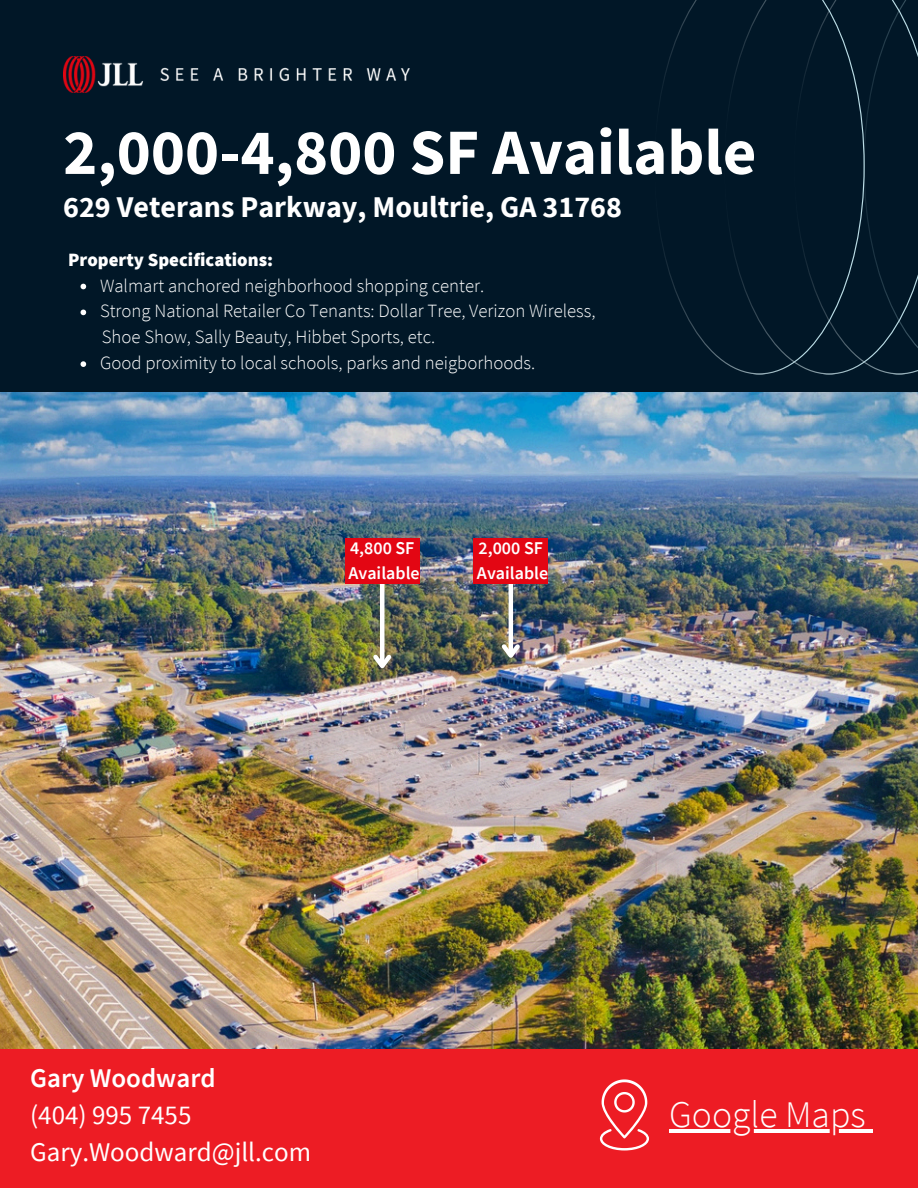
<style>
.page{position:relative;width:918px;height:1188px;background:#fff}
.page>*{position:absolute;margin:0;border:0;box-sizing:border-box;transform-origin:0 0}
.t1{font:700 64.65px "Source Sans Pro";color:#fff}
.t2{font:300 37.65px "Source Sans Pro";color:#fff}
.t3{font:700 30px "Source Sans Pro";color:#fff}
.t4{font:27px/37.2px "Source Sans Pro";color:#fff}
.t5{font:300 18.75px "Source Sans Pro";color:#fff}
.t6{font:900 18.75px "Source Sans Pro";color:#fff}
.t7{font:600 18px/24.8px "Source Sans Pro";color:#fff}
.s1{font-weight:600}
</style>
<div class="page">
<div style="left:0;top:0;width:918px;height:1076px;background:#011727"></div>
<svg style="left:865px;top:0;width:53px;height:374px"></svg>
<svg style="left:660px;top:0;width:205px;height:374px"></svg>
<img style="left:63px;top:56px;width:347px;height:36px">
<div style="left:0;top:1048px;width:918px;height:140px;background:#ed1c24"></div>
<img style="left:0;top:392px;width:918px;height:656px">
<div style="left:380px;top:584px;width:5px;height:82px;background:#fff"></div>
<svg style="left:369px;top:651px;width:26px;height:22px"></svg>
<hr style="left:509px;top:584px;width:4px;height:72px;background:#fff">
<svg style="left:498px;top:640px;width:26px;height:23px"></svg>
<svg style="left:600px;top:1079px;width:49px;height:71px"></svg>
<hr style="left:669px;top:1129px;width:197px;height:3px;background:#fff">
<svg style="left:866px;top:1129px;width:7px;height:3px"></svg>
<div style="left:345px;top:538px;width:75px;height:46px;background:#e30613"></div>
<div style="left:473px;top:538px;width:75px;height:46px;background:#e30613"></div>
<svg style="left:81px;top:284px;width:5px;height:5px"></svg>
<svg style="left:81px;top:310px;width:5px;height:5px"></svg>
<svg style="left:81px;top:361px;width:5px;height:6px"></svg>
<p class="t1" style="left:63px;top:110px;width:695px">2,000-4,800 SF Available</p>
<h1 class="t3" style="left:63px;top:187px;width:560px">629 Veterans Parkway, Moultrie, GA 31768</h1>
<p class="t6" style="left:68px;top:247px;width:206px">Property Specifications:</p>
<p class="t5" style="left:100px;top:273px;width:386px">Walmart anchored neighborhood shopping center.</p>
<p class="t5" style="left:100px;top:299px;width:497px">Strong National Retailer Co Tenants: Dollar Tree, Verizon Wireless,</p>
<p class="t5" style="left:102px;top:325px;width:335px">Shoe Show, Sally Beauty, Hibbet Sports, etc.</p>
<h5 class="t5" style="left:100px;top:351px;width:437px">Good proximity to local schools, parks and neigborhoods.</h5>
<h5 class="t7" style="left:348px;top:535px;width:73px">4,800 SF<br>Available</h5>
<p class="t7" style="left:477px;top:535px;width:73px">2,000 SF<br>Available</p>
<h3 class="t4" style="left:30px;top:1059px;width:283px"><span class="s1">Gary Woodward<br></span>(404) 995 7455<br>Gary.Woodward@jll.com</h3>
<p class="t2" style="left:669px;top:1090px;width:198px">Google Maps</p>
</div>
